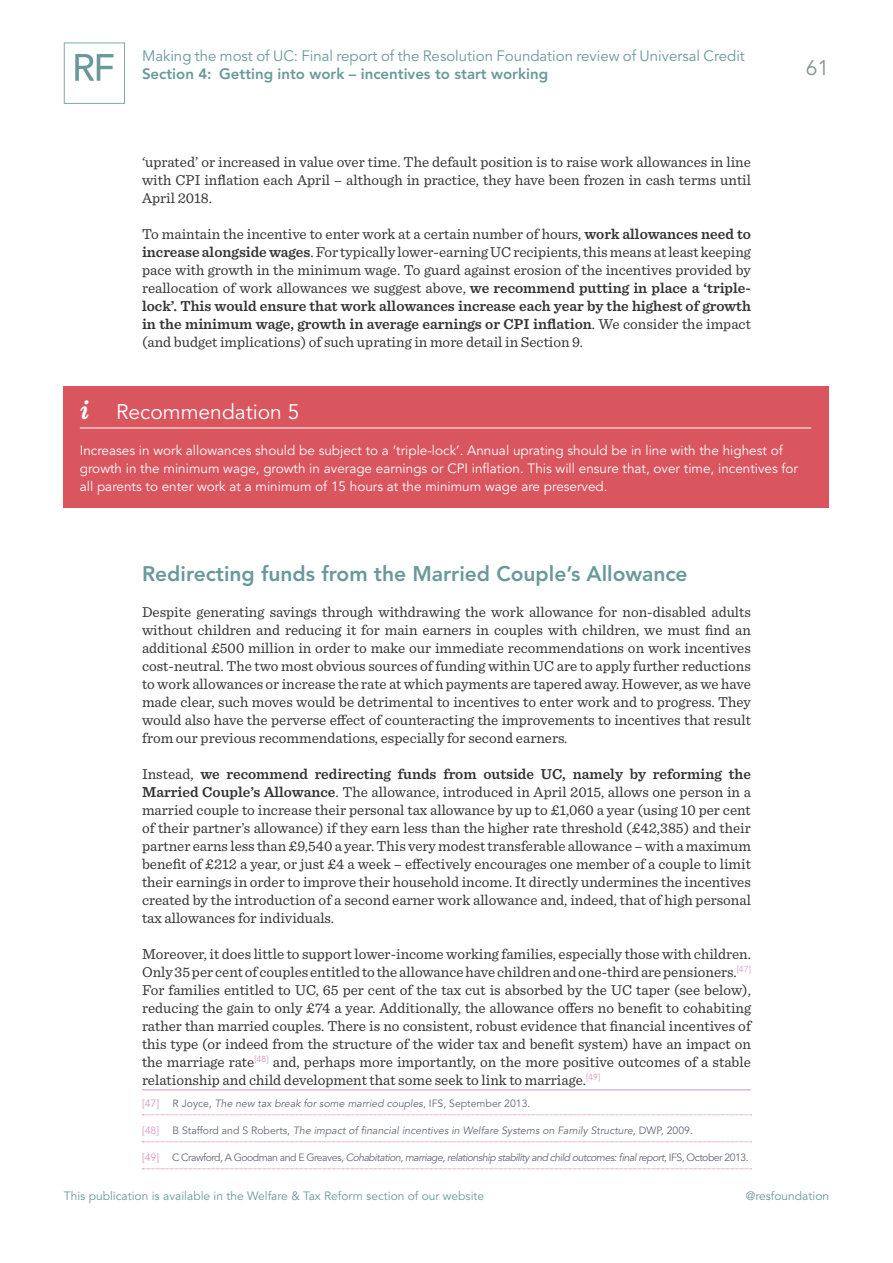
<style>
.page{position:relative;width:893px;height:1263px;background:#fff}
.page>*{position:absolute;margin:0;border:0;box-sizing:border-box;transform-origin:0 0}
.t1{font:800 21px "Avenir LT Std";color:#699999}
.t2{font:21px "Avenir LT Std";color:#fff}
.t3{font:21px "Avenir LT Std";color:#879595}
.t4{font:15px/18px "Sentinel";color:#333334;text-align:justify}
.t5{font:15px "Avenir LT Std";color:#699999}
.t6{font:800 15px "Avenir LT Std";color:#699999}
.t7{font:13.5px/18px "Avenir LT Std";color:#fff}
.t8{font:12px "Avenir LT Std";color:#699999}
.t9{font:italic 10.5px "Avenir LT Std";color:#636875}
.t10{font:italic 10.5px "Avenir LT Std";letter-spacing:-.05em;color:#636875}
.t11{font:10.5px "Avenir LT Std";color:#d797c2}
.s1{font-weight:600}
.s2{font-family:"Sentinel";font-weight:600;font-style:italic;font-size:27px}
.s3{font-style:normal}
.s4{font-style:normal;color:#d797c2}
</style>
<div class="page">
<svg style="left:64px;top:43px;width:61px;height:61px"></svg>
<hr style="left:142px;top:1089px;width:609px;height:1px;background:#d797c2">
<svg style="left:142px;top:1114px;width:610px;height:1px"></svg>
<svg style="left:142px;top:1141px;width:610px;height:1px"></svg>
<svg style="left:142px;top:1168px;width:610px;height:1px"></svg>
<div style="left:63px;top:386px;width:765px;height:122px;background:#d9565f"></div>
<hr style="left:80px;top:428px;width:731px;height:1px;background:#fff">
<p class="t5" style="left:142px;top:48px;width:604px">Making the most of UC: Final report of the Resolution Foundation review of Universal Credit</p>
<p class="t6" style="left:142px;top:65px;width:408px">Section 4: Getting into work – incentives to start working</p>
<h1 class="t3" style="left:806px;top:56px;width:25px">61</h1>
<p class="t4" style="left:142px;top:152px;width:610px">‘uprated’ or increased in value over time. The default position is to raise work allowances in line with CPI inflation each April – although in practice, they have been frozen in cash terms until April 2018.</p>
<p class="t4" style="left:142px;top:224px;width:610px">To maintain the incentive to enter work at a certain number of hours, <span class="s1">work allowances need to increase alongside wages</span>. For typically lower-earning UC recipients, this means at least keeping pace with growth in the minimum wage. To guard against erosion of the incentives provided by reallocation of work allowances we suggest above, <span class="s1">we recommend putting in place a ‘triple&shy;lock’. This would ensure that work allowances increase each year by the highest of growth in the minimum wage, growth in average earnings or CPI inflation</span>. We consider the impact (and budget implications) of such uprating in more detail in Section 9.</p>
<h1 class="t2" style="left:80px;top:399px;width:221px"><span class="s2">i</span> Recommendation 5</h1>
<p class="t7" style="left:80px;top:442px;width:720px">Increases in work allowances should be subject to a ‘triple-lock’. Annual uprating should be in line with the highest of growth in the minimum wage, growth in average earnings or CPI inflation. This will ensure that, over time, incentives for all parents to enter work at a minimum of 15 hours at the minimum wage are preserved.</p>
<h1 class="t1" style="left:142px;top:561px;width:547px">Redirecting funds from the Married Couple’s Allowance</h1>
<p class="t4" style="left:142px;top:602px;width:610px">Despite generating savings through withdrawing the work allowance for non-disabled adults without children and reducing it for main earners in couples with children, we must find an additional £500 million in order to make our immediate recommendations on work incentives cost-neutral. The two most obvious sources of funding within UC are to apply further reductions to work allowances or increase the rate at which payments are tapered away. However, as we have made clear, such moves would be detrimental to incentives to enter work and to progress. They would also have the perverse effect of counteracting the improvements to incentives that result from our previous recommendations, especially for second earners.</p>
<p class="t4" style="left:142px;top:764px;width:610px">Instead, <span class="s1">we recommend redirecting funds from outside UC, namely by reforming the Married Couple’s Allowance</span>. The allowance, introduced in April 2015, allows one person in a married couple to increase their personal tax allowance by up to £1,060 a year (using 10 per cent of their partner’s allowance) if they earn less than the higher rate threshold (£42,385) and their partner earns less than £9,540 a year. This very modest transferable allowance – with a maximum benefit of £212 a year, or just £4 a week – effectively encourages one member of a couple to limit their earnings in order to improve their household income. It directly undermines the incentives created by the introduction of a second earner work allowance and, indeed, that of high personal tax allowances for individuals.</p>
<p class="t4" style="left:142px;top:944px;width:610px">Moreover, it does little to support lower-income working families, especially those with children.<br>Only 35 per cent of couples entitled to the allowance have children and one-third are pensioners.<sup>[47] </sup>For families entitled to UC, 65 per cent of the tax cut is absorbed by the UC taper (see below), reducing the gain to only £74 a year. Additionally, the allowance offers no benefit to cohabiting rather than married couples. There is no consistent, robust evidence that financial incentives of this type (or indeed from the structure of the wider tax and benefit system) have an impact on the marriage rate<sup>[48]</sup> and, perhaps more importantly, on the more positive outcomes of a stable relationship and child development that some seek to link to marriage.<sup>[49]</sup></p>
<p class="t11" style="left:142px;top:1097px;width:19px">[47]</p>
<p class="t9" style="left:173px;top:1097px;width:359px"><span class="s3">R Joyce,</span> The new tax break for some married couples<span class="s3">, IFS, September 2013.</span></p>
<p class="t11" style="left:142px;top:1124px;width:19px">[48]</p>
<p class="t9" style="left:173px;top:1124px;width:522px"><span class="s3">B Stafford and S Roberts,</span> The impact of financial incentives in Welfare Systems on Family Structure<span class="s3">, DWP, 2009.</span></p>
<p class="t10" style="left:142px;top:1151px;width:608px"><span class="s4">[49]</span> <span class="s3">C Crawford, A Goodman and E Greaves,</span> Cohabitation, marriage, relationship stability and child outcomes: final report<span class="s3">, IFS, October 2013.</span></p>
<p class="t8" style="left:64px;top:1189px;width:422px">This publication is available in the Welfare &amp; Tax Reform section of our website</p>
<p class="t8" style="left:746px;top:1189px;width:85px">@resfoundation</p>
</div>
